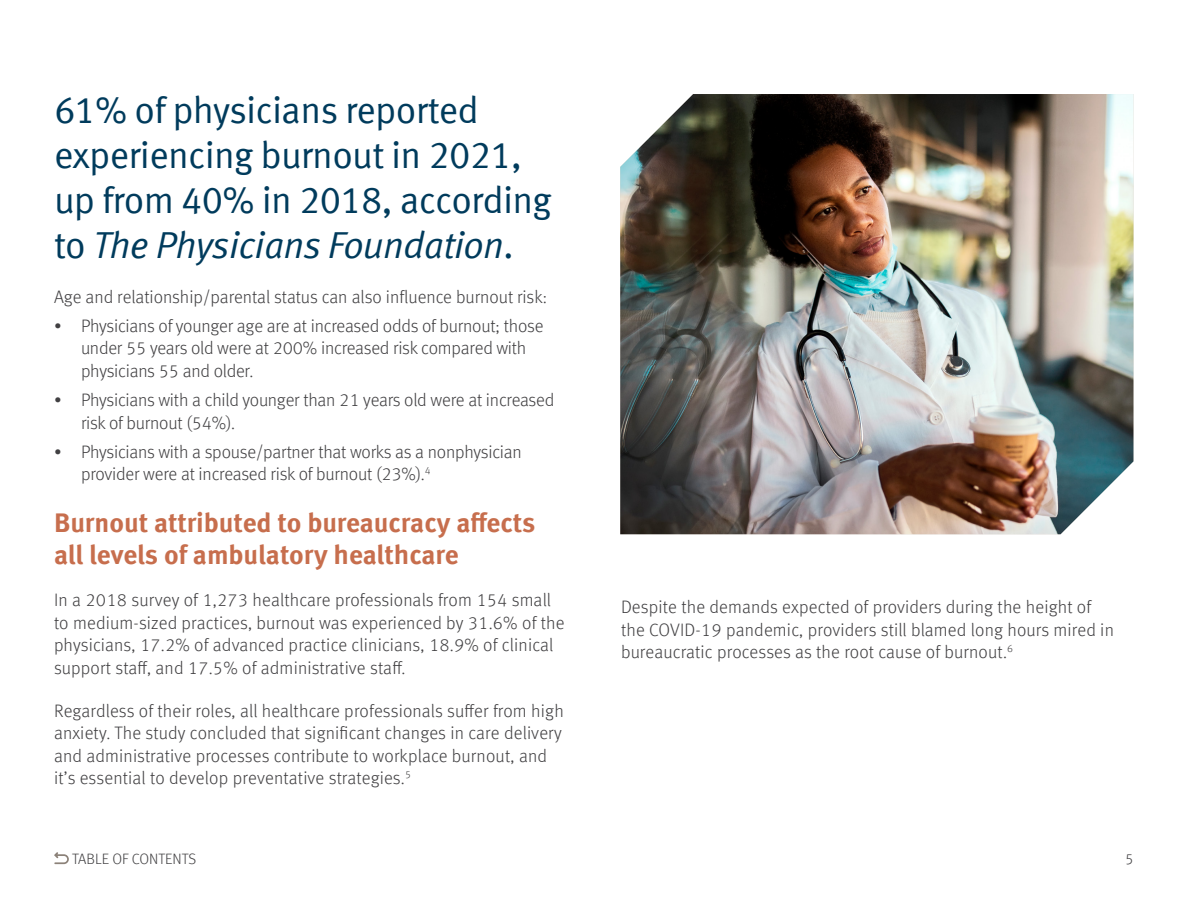
<style>
.page{position:relative;width:1188px;height:918px;background:#fff}
.page>*{position:absolute;margin:0;border:0;box-sizing:border-box;transform-origin:0 0}
.t1{font:37.5px/45px "Meta Offc Norm";letter-spacing:-.02em;color:#003b5c}
.t2{font:37.5px "Meta Offc Norm Ita";letter-spacing:-.02em;color:#003b5c}
.t3{font:700 27px/31.5px "Meta Offc";letter-spacing:-.005em;color:#c76e4d}
.t4{font:300 18px/22.5px "Meta Offc";letter-spacing:.005em;color:#414042}
.t5{font:300 15px "Meta Offc";color:#414042}
.s1{font-family:"Meta Offc Norm"}
</style>
<div class="page">
<img style="left:620px;top:94px;width:513px;height:440px">
<svg style="left:54px;top:852px;width:15px;height:12px"></svg>
<h1 class="t1" style="left:54px;top:88px;width:499px">61% of physicians reported experiencing burnout in 2021, up from 40% in 2018, according</h1>
<h1 class="t2" style="left:54px;top:223px;width:461px"><span class="s1">to</span> The Physicians Foundation<span class="s1">.</span></h1>
<p class="t4" style="left:54px;top:286px;width:494px">Age and relationship/parental status can also influence burnout risk:</p>
<p class="t4" style="left:81px;top:315px;width:464px;text-indent:-27px">• Physicians of younger age are at increased odds of burnout; those under 55 years old were at 200% increased risk compared with physicians 55 and older.</p>
<p class="t4" style="left:81px;top:389px;width:475px;text-indent:-27px">• Physicians with a child younger than 21 years old were at increased risk of burnout (54%).</p>
<p class="t4" style="left:81px;top:441px;width:442px;text-indent:-27px">• Physicians with a spouse/partner that works as a nonphysician provider were at increased risk of burnout (23%).<sup>4</sup></p>
<h2 class="t3" style="left:54px;top:508px;width:483px">Burnout attributed to bureaucracy affects all levels of ambulatory healthcare</h2>
<p class="t4" style="left:54px;top:589px;width:512px">In a 2018 survey of 1,273 healthcare professionals from 154 small to medium-sized practices, burnout was experienced by 31.6% of the physicians, 17.2% of advanced practice clinicians, 18.9% of clinical support staff, and 17.5% of administrative staff.</p>
<p class="t4" style="left:54px;top:700px;width:511px">Regardless of their roles, all healthcare professionals suffer from high anxiety. The study concluded that significant changes in care delivery and administrative processes contribute to workplace burnout, and it’s essential to develop preventative strategies.<sup>5</sup></p>
<p class="t4" style="left:621px;top:596px;width:494px">Despite the demands expected of providers during the height of the COVID-19 pandemic, providers still blamed long hours mired in bureaucratic processes as the root cause of burnout.<sup>6</sup></p>
<p class="t5" style="left:72px;top:850px;width:125px">TABLE OF CONTENTS</p>
<p class="t5" style="left:1125px;top:850px;width:10px">5</p>
</div>
